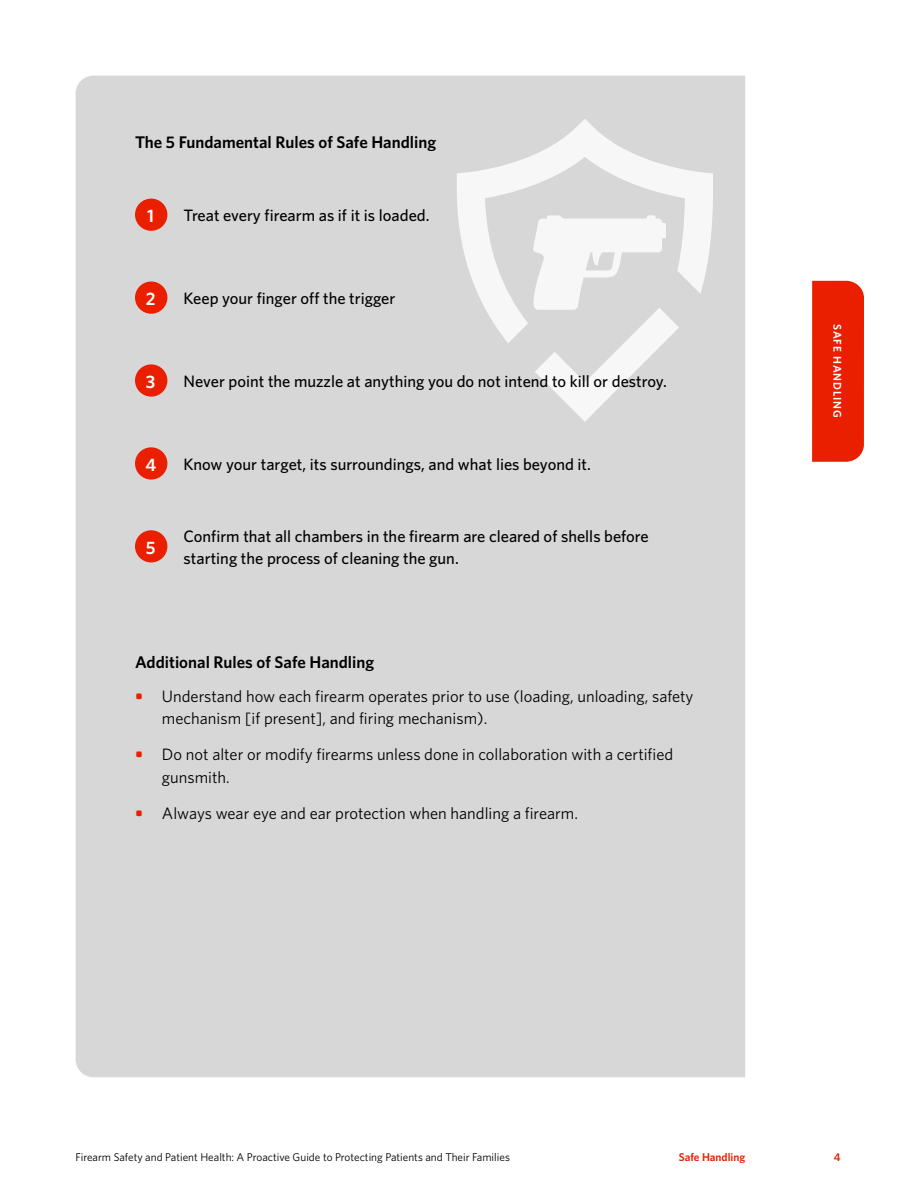
<style>
.page{position:relative;width:918px;height:1188px;background:#fff}
.page>*{position:absolute;margin:0;border:0;box-sizing:border-box;transform-origin:0 0}
.t1{font:600 18px "Whitney";color:#fff}
.t2{font:600 16.8px "Whitney";color:#000}
.t3{font:500 16.5px/22.5px "Whitney";color:#000}
.t4{font:16.5px/22.5px "Whitney";color:#000}
.t5{font:11.25px "Whitney";color:#000}
.t6{font:600 11.25px "Whitney";color:#e91f00}
.t7{font:600 11.25px "Whitney";letter-spacing:.08em;color:#fff}
.s1{font-weight:700;color:#e91f00}
</style>
<div class="page">
<div style="left:76px;top:76px;width:669px;height:1001px;background:#d6d7d6"></div>
<svg style="left:457px;top:119px;width:256px;height:224px;fill:#d6d7d6"></svg>
<svg style="left:530px;top:215px;width:149px;height:207px"></svg>
<div style="left:135px;top:199px;width:32px;height:32px;background:#e91f00;border-radius:50%"></div>
<div style="left:135px;top:282px;width:32px;height:32px;background:#e91f00;border-radius:50%"></div>
<div style="left:135px;top:364px;width:32px;height:33px;background:#e91f00;border-radius:50%"></div>
<div style="left:135px;top:447px;width:32px;height:33px;background:#e91f00;border-radius:50%"></div>
<div style="left:135px;top:530px;width:32px;height:32px;background:#e91f00;border-radius:50%"></div>
<div style="left:812px;top:281px;width:52px;height:181px;background:#e91f00"></div>
<p class="t2" style="left:135px;top:131px;width:303px">The 5 Fundamental Rules of Safe Handling</p>
<p class="t1" style="left:147px;top:204px;width:8px">1</p>
<p class="t3" style="left:184px;top:204px;width:247px">Treat every firearm as if it is loaded.</p>
<p class="t1" style="left:146px;top:287px;width:11px">2</p>
<p class="t3" style="left:184px;top:287px;width:213px">Keep your finger off the trigger</p>
<p class="t1" style="left:146px;top:369px;width:11px">3</p>
<p class="t3" style="left:184px;top:370px;width:485px">Never point the muzzle at anything you do not intend to kill or destroy.</p>
<p class="t1" style="left:145px;top:452px;width:12px">4</p>
<p class="t3" style="left:184px;top:453px;width:409px">Know your target, its surroundings, and what lies beyond it.</p>
<p class="t1" style="left:146px;top:535px;width:11px">5</p>
<p class="t3" style="left:184px;top:524px;width:467px">Confirm that all chambers in the firearm are cleared of shells before starting the process of cleaning the gun.</p>
<p class="t2" style="left:135px;top:651px;width:241px">Additional Rules of Safe Handling</p>
<p class="t4" style="left:162px;top:684px;width:533px;text-indent:-27px"><span class="s1">•</span> Understand how each firearm operates prior to use (loading, unloading, safety mechanism [if present], and firing mechanism).</p>
<p class="t4" style="left:162px;top:743px;width:513px;text-indent:-27px"><span class="s1">•</span> Do not alter or modify firearms unless done in collaboration with a certified gunsmith.</p>
<p class="t4" style="left:135px;top:801px;width:445px"><span class="s1">•</span> Always wear eye and ear protection when handling a firearm.</p>
<p class="t7" style="left:845px;top:324px;width:96px;rotate:90deg">SAFE HANDLING</p>
<p class="t5" style="left:76px;top:1150px;width:436px">Firearm Safety and Patient Health: A Proactive Guide to Protecting Patients and Their Families</p>
<p class="t6" style="left:679px;top:1150px;width:68px">Safe Handling</p>
<p class="t6" style="left:834px;top:1150px;width:8px">4</p>
</div>
